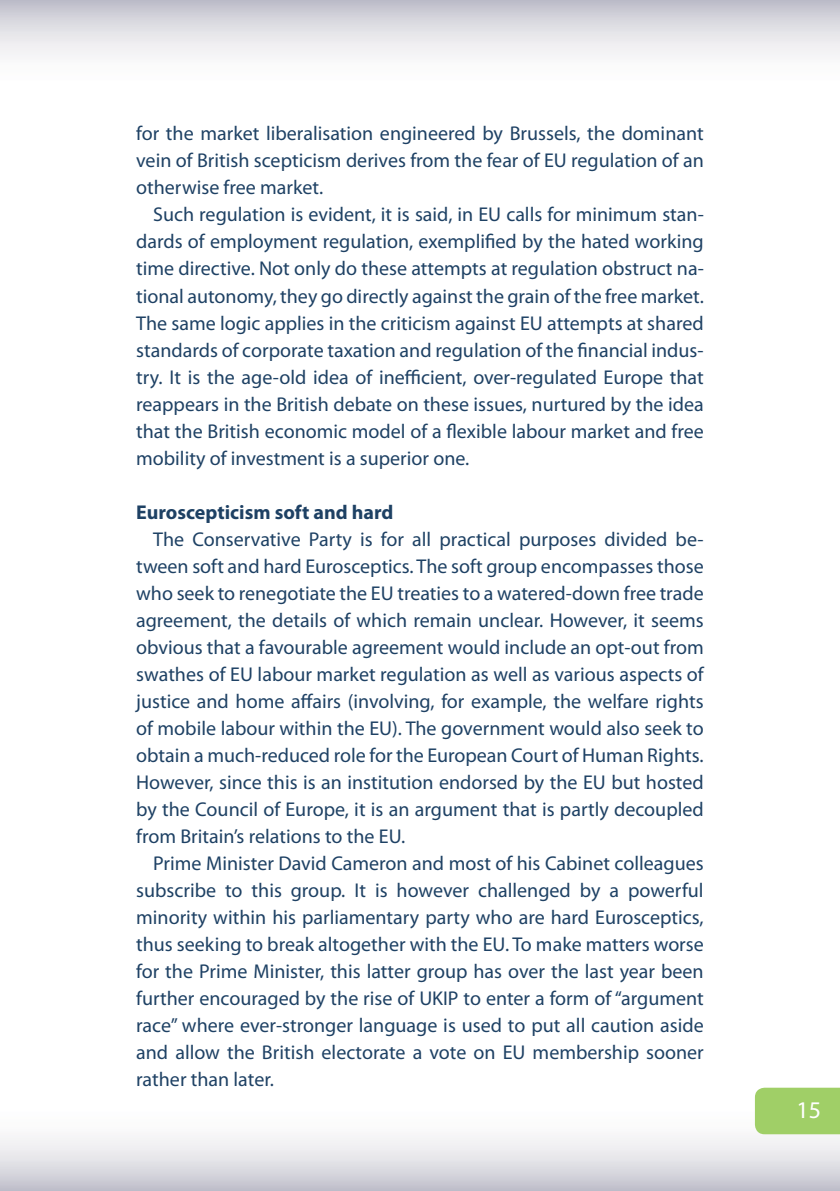
<style>
.page{position:relative;width:840px;height:1191px;background:#fff}
.page>*{position:absolute;margin:0;border:0;box-sizing:border-box;transform-origin:0 0}
.t1{font:24px "Myriad Pro";color:#fff}
.t2{font:20px/27px "Myriad Pro";color:#1e4164;text-align:justify}
.t3{font:700 20px "Myriad Pro";color:#1e4164}
</style>
<div class="page">
<div style="left:0;top:1087px;width:839px;height:104px;background:linear-gradient(to bottom,#fff,#cecdd6)"></div>
<svg style="left:0;top:0;width:839px;height:55px"></svg>
<div style="left:754px;top:1087px;width:85px;height:47px;background:#a0cf67"></div>
<p class="t2" style="left:136px;top:120px;width:568px">for the market liberalisation engineered by Brussels, the dominant vein of British scepticism derives from the fear of EU regulation of an otherwise free market.</p>
<p class="t2" style="left:136px;top:201px;width:569px;text-indent:17px">Such regulation is evident, it is said, in EU calls for minimum stan&shy;dards of employment regulation, exemplified by the hated working time directive. Not only do these attempts at regulation obstruct na&shy;tional autonomy, they go directly against the grain of the free market.<br>The same logic applies in the criticism against EU attempts at shared standards of corporate taxation and regulation of the financial indus&shy;try. It is the age-old idea of inefficient, over-regulated Europe that reappears in the British debate on these issues, nurtured by the idea that the British economic model of a flexible labour market and free mobility of investment is a superior one.</p>
<p class="t3" style="left:136px;top:499px;width:258px">Euroscepticism soft and hard</p>
<p class="t2" style="left:136px;top:525px;width:568px;text-indent:17px">The Conservative Party is for all practical purposes divided be&shy;tween soft and hard Eurosceptics. The soft group encompasses those who seek to renegotiate the EU treaties to a watered-down free trade agreement, the details of which remain unclear. However, it seems obvious that a favourable agreement would include an opt-out from swathes of EU labour market regulation as well as various aspects of justice and home affairs (involving, for example, the welfare rights of mobile labour within the EU). The government would also seek to obtain a much-reduced role for the European Court of Human Rights.<br>However, since this is an institution endorsed by the EU but hosted by the Council of Europe, it is an argument that is partly decoupled from Britain’s relations to the EU.</p>
<p class="t2" style="left:136px;top:849px;width:569px;text-indent:17px">Prime Minister David Cameron and most of his Cabinet colleagues subscribe to this group. It is however challenged by a powerful minority within his parliamentary party who are hard Eurosceptics, thus seeking to break altogether with the EU. To make matters worse for the Prime Minister, this latter group has over the last year been further encouraged by the rise of UKIP to enter a form of “argument race” where ever-stronger language is used to put all caution aside and allow the British electorate a vote on EU membership sooner rather than later.</p>
<p class="t1" style="left:796px;top:1094px;width:26px">15</p>
</div>
